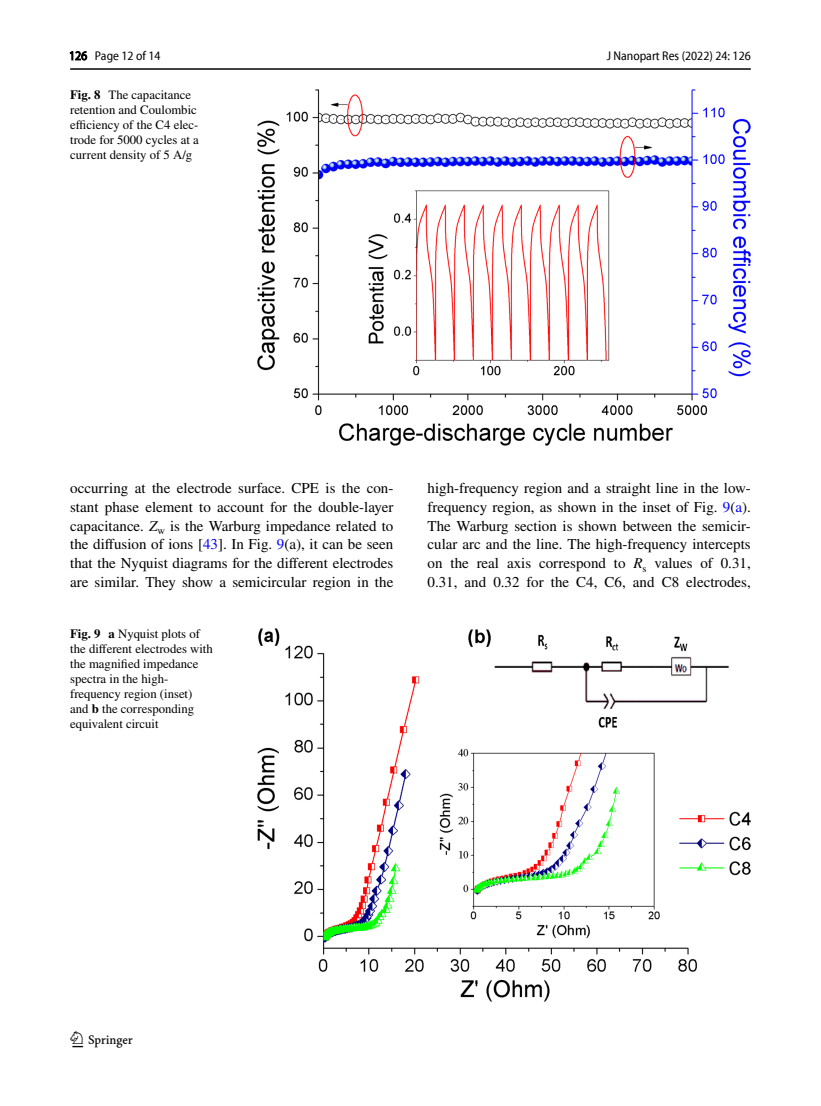
<style>
.page{position:relative;width:821px;height:1106px;background:#fff}
.page>*{position:absolute;margin:0;border:0;box-sizing:border-box;transform-origin:0 0}
.t1{font:22.5px "Springnew Regular 2";color:#000}
.t2{font:15px/18.8px "STIX";color:#000;text-align:justify}
.t3{font:12.75px/15px "STIX";color:#000}
.t4{font:semi-condensed 12.75px "Myriad Pro Unic";color:#000}
.t5{font:12.75px "Myriad Pro Unic Semi Condensed 2";color:#000}
.s1{font-family:"Myriad Pro Unic";font-stretch:semi-condensed}
.s2{font-weight:700}
.s3{font-style:italic}
.s4{color:#00f}
</style>
<div class="page">
<hr style="left:70px;top:68px;width:680px;height:2px;background:#000">
<img style="left:257px;top:89px;width:493px;height:357px">
<img style="left:257px;top:628px;width:493px;height:373px">
<p class="t5" style="left:69px;top:51px;width:93px"><span class="s1">126</span> Page 12 of 14</p>
<p class="t4" style="left:606px;top:51px;width:146px">J Nanopart Res (2022) 24: 126</p>
<p class="t3" style="left:70px;top:88px;width:130px"><span class="s2">Fig. 8</span> The capacitance retention and Coulombic efficiency of the C4 elec&shy;trode for 5000 cycles at a current density of 5 A/g</p>
<p class="t2" style="left:70px;top:479px;width:325px">occurring at the electrode surface. CPE is the con&shy;stant phase element to account for the double-layer capacitance. <span class="s3">Z</span><sub>w</sub> is the Warburg impedance related to the diffusion of ions [<span class="s4">43</span>]. In Fig. <span class="s4">9</span>(a), it can be seen that the Nyquist diagrams for the different electrodes are similar. They show a semicircular region in the</p>
<p class="t2" style="left:427px;top:479px;width:325px">high-frequency region and a straight line in the low&shy;frequency region, as shown in the inset of Fig. <span class="s4">9</span>(<span class="s4">a</span>).<br>The Warburg section is shown between the semicir&shy;cular arc and the line. The high-frequency intercepts on the real axis correspond to <span class="s3">R</span><sub>s</sub> values of 0.31, 0.31, and 0.32 for the C4, C6, and C8 electrodes,</p>
<p class="t3" style="left:70px;top:626px;width:144px"><span class="s2">Fig. 9 a</span> Nyquist plots of the different electrodes with the magnified impedance spectra in the high&shy;frequency region (inset) and <span class="s2">b</span> the corresponding equivalent circuit</p>
<h1 class="t1" style="left:72px;top:1031px;width:62px">1 3</h1>
</div>
